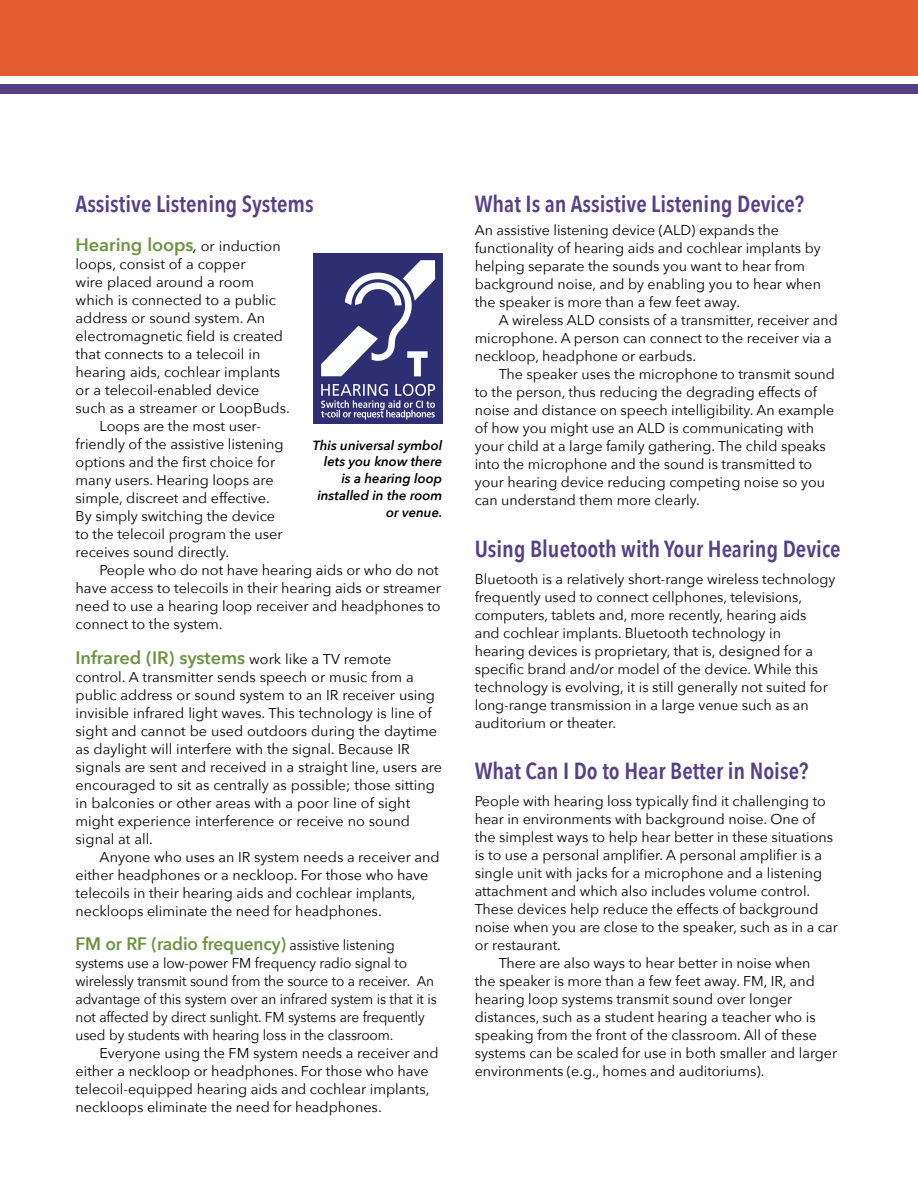
<style>
.page{position:relative;width:918px;height:1188px;background:#fff}
.page>*{position:absolute;margin:0;border:0;box-sizing:border-box;transform-origin:0 0}
.t1{font:600 23.25px "Avenir Next Condensed";color:#564088}
.t2{font:600 18px "Avenir Next";letter-spacing:-.005em;color:#6c9341}
.t3{font:600 18px "Avenir Next";letter-spacing:-.005em;color:#6c9341;scale:.96 1}
.t4{font:14.25px/18px "Avenir Next";color:#000}
.t5{font:14.25px/18px "Avenir Next";color:#000;scale:.96 1}
.t6{font:italic 600 13.2px/16.8px "Avenir Next";color:#000;text-align:right}
.s1{font-weight:500;font-style:italic;font-size:14.25px;color:#000}
.s2{font-weight:400;font-size:14.25px;color:#000}
</style>
<div class="page">
<div style="left:0;top:0;width:918px;height:75px;background:#e45d31"></div>
<div style="left:0;top:84px;width:918px;height:10px;background:#554087"></div>
<img style="left:314px;top:253px;width:129px;height:170px">
<h1 class="t1" style="left:76px;top:184px;width:240px">Assistive Listening Systems</h1>
<p class="t2" style="left:76px;top:230px;width:207px">Hearing loops<span class="s1">,</span> <span class="s2">or induction</span></p>
<p class="t4" style="left:76px;top:255px;width:171px">loops, consist of a copper</p>
<p class="t4" style="left:76px;top:273px;width:180px">wire placed around a room</p>
<p class="t4" style="left:76px;top:291px;width:202px">which is connected to a public</p>
<p class="t4" style="left:76px;top:309px;width:191px">address or sound system. An</p>
<p class="t4" style="left:76px;top:327px;width:209px">electromagnetic field is created</p>
<p class="t4" style="left:76px;top:345px;width:186px">that connects to a telecoil in</p>
<p class="t4" style="left:76px;top:363px;width:206px">hearing aids, cochlear implants</p>
<p class="t4" style="left:76px;top:381px;width:185px">or a telecoil-enabled device</p>
<p class="t4" style="left:76px;top:399px;width:216px">such as a streamer or LoopBuds.</p>
<p class="t4" style="left:100px;top:417px;width:163px">Loops are the most user-</p>
<p class="t4" style="left:76px;top:435px;width:210px">friendly of the assistive listening</p>
<p class="t4" style="left:76px;top:453px;width:201px">options and the first choice for</p>
<p class="t4" style="left:76px;top:471px;width:200px">many users. Hearing loops are</p>
<p class="t4" style="left:76px;top:489px;width:196px">simple, discreet and effective.</p>
<p class="t4" style="left:76px;top:507px;width:201px">By simply switching the device</p>
<p class="t4" style="left:76px;top:525px;width:209px">to the telecoil program the user</p>
<p class="t4" style="left:76px;top:543px;width:155px">receives sound directly.</p>
<p class="t4" style="left:100px;top:561px;width:341px">People who do not have hearing aids or who do not</p>
<p class="t4" style="left:76px;top:579px;width:367px">have access to telecoils in their hearing aids or streamer</p>
<p class="t4" style="left:76px;top:597px;width:367px">need to use a hearing loop receiver and headphones to</p>
<p class="t4" style="left:76px;top:615px;width:149px">connect to the system.</p>
<p class="t2" style="left:76px;top:642px;width:317px">Infrared (IR) systems <span class="s2">work like a TV remote</span></p>
<p class="t4" style="left:76px;top:667px;width:368px">control. A transmitter sends speech or music from a public address or sound system to an IR receiver using invisible infrared light waves. This technology is line of sight and cannot be used outdoors during the daytime as daylight will interfere with the signal. Because IR signals are sent and received in a straight line, users are encouraged to sit as centrally as possible; those sitting in balconies or other areas with a poor line of sight might experience interference or receive no sound signal at all.</p>
<p class="t4" style="left:76px;top:847px;width:366px;text-indent:24px">Anyone who uses an IR system needs a receiver and either headphones or a neckloop. For those who have telecoils in their hearing aids and cochlear implants, neckloops eliminate the need for headphones.</p>
<p class="t3" style="left:76px;top:929px;width:334px">FM or RF (radio frequency) <span class="s2">assistive listening</span></p>
<p class="t5" style="left:76px;top:954px;width:378px">systems use a low-power FM frequency radio signal to wirelessly transmit sound from the source to a receiver. An advantage of this system over an infrared system is that it is not affected by direct sunlight. FM systems are frequently used by students with hearing loss in the classroom.</p>
<p class="t4" style="left:76px;top:1044px;width:365px;text-indent:24px">Everyone using the FM system needs a receiver and either a neckloop or headphones. For those who have telecoil-equipped hearing aids and cochlear implants, neckloops eliminate the need for headphones.</p>
<p class="t6" style="left:313px;top:436px;width:131px">This universal symbol lets you know there is a hearing loop installed in the room or venue.</p>
<h1 class="t1" style="left:475px;top:184px;width:331px">What Is an Assistive Listening Device?</h1>
<p class="t4" style="left:475px;top:220px;width:348px">An assistive listening device (ALD) expands the functionality of hearing aids and cochlear implants by helping separate the sounds you want to hear from background noise, and by enabling you to hear when the speaker is more than a few feet away.</p>
<p class="t4" style="left:475px;top:310px;width:365px;text-indent:24px">A wireless ALD consists of a transmitter, receiver and microphone. A person can connect to the receiver via a neckloop, headphone or earbuds.</p>
<p class="t4" style="left:475px;top:364px;width:362px;text-indent:24px">The speaker uses the microphone to transmit sound to the person, thus reducing the degrading effects of noise and distance on speech intelligibility. An example of how you might use an ALD is communicating with your child at a large family gathering. The child speaks into the microphone and the sound is transmitted to your hearing device reducing competing noise so you can understand them more clearly.</p>
<h1 class="t1" style="left:475px;top:528px;width:367px">Using Bluetooth with Your Hearing Device</h1>
<p class="t4" style="left:475px;top:569px;width:362px">Bluetooth is a relatively short-range wireless technology frequently used to connect cellphones, televisions, computers, tablets and, more recently, hearing aids<br>and cochlear implants. Bluetooth technology in<br>hearing devices is proprietary, that is, designed for a specific brand and/or model of the device. While this technology is evolving, it is still generally not suited for long-range transmission in a large venue such as an auditorium or theater.</p>
<h1 class="t1" style="left:475px;top:751px;width:335px">What Can I Do to Hear Better in Noise?</h1>
<p class="t4" style="left:475px;top:792px;width:353px">People with hearing loss typically find it challenging to</p>
<p class="t4" style="left:475px;top:810px;width:342px">hear in environments with background noise. One of</p>
<p class="t4" style="left:475px;top:828px;width:360px">the simplest ways to help hear better in these situations</p>
<p class="t4" style="left:475px;top:846px;width:349px">is to use a personal amplifier. A personal amplifier is a</p>
<p class="t4" style="left:475px;top:864px;width:349px">single unit with jacks for a microphone and a listening</p>
<p class="t4" style="left:475px;top:882px;width:337px">attachment and which also includes volume control.</p>
<p class="t4" style="left:475px;top:900px;width:345px">These devices help reduce the effects of background</p>
<p class="t4" style="left:475px;top:918px;width:365px">noise when you are close to the speaker, such as in a car</p>
<p class="t4" style="left:475px;top:936px;width:88px">or restaurant.</p>
<p class="t4" style="left:499px;top:954px;width:313px">There are also ways to hear better in noise when</p>
<p class="t4" style="left:475px;top:972px;width:342px">the speaker is more than a few feet away. FM, IR, and</p>
<p class="t4" style="left:475px;top:990px;width:319px">hearing loop systems transmit sound over longer</p>
<p class="t4" style="left:475px;top:1008px;width:343px">distances, such as a student hearing a teacher who is</p>
<p class="t4" style="left:475px;top:1026px;width:344px">speaking from the front of the classroom. All of these</p>
<p class="t4" style="left:475px;top:1044px;width:364px">systems can be scaled for use in both smaller and larger</p>
<p class="t4" style="left:475px;top:1062px;width:291px">environments (e.g., homes and auditoriums).</p>
</div>
